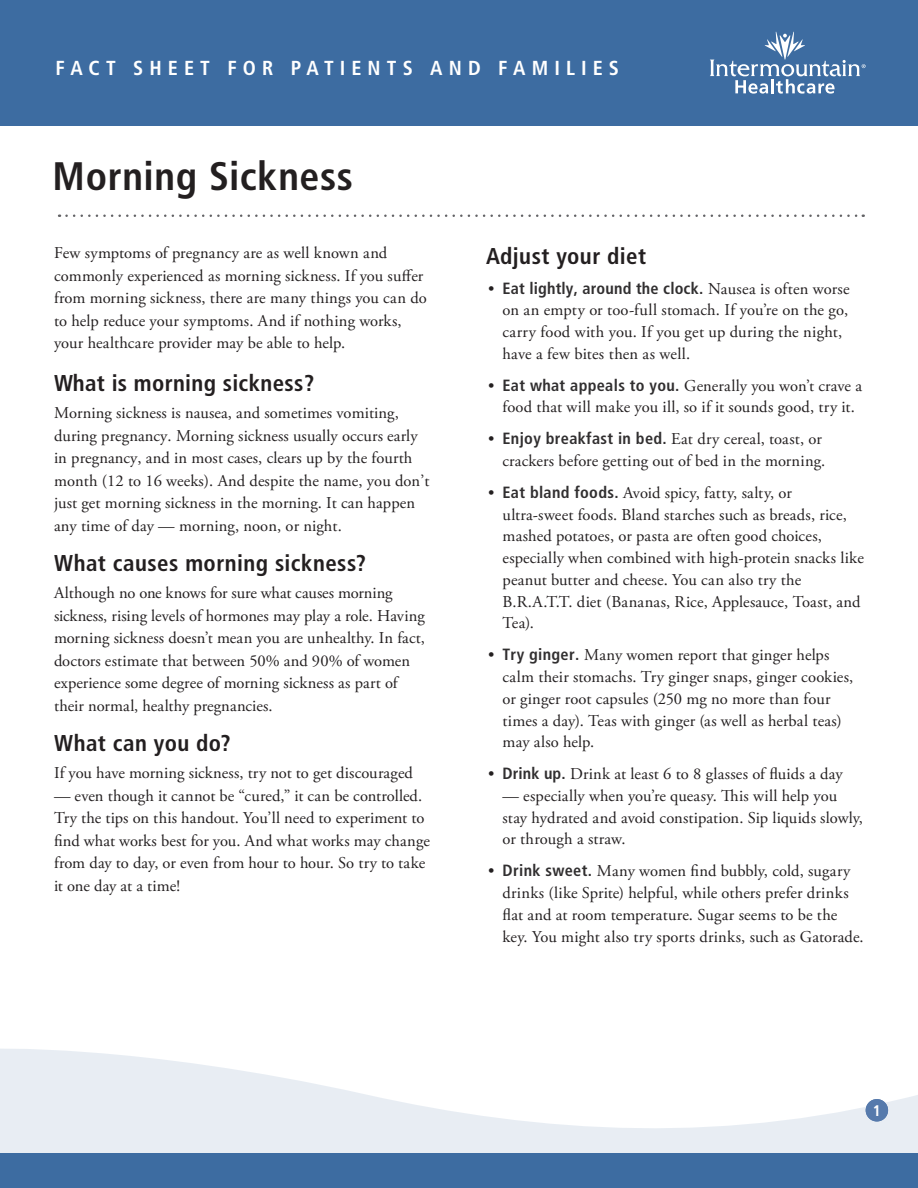
<style>
.page{position:relative;width:918px;height:1188px;background:#fff}
.page>*{position:absolute;margin:0;border:0;box-sizing:border-box;transform-origin:0 0}
.t1{font:700 condensed 39.75px "Frutiger LT Std";letter-spacing:.015em;color:#231f20}
.Level_1{font:700 condensed 22.8px "Frutiger LT Std";letter-spacing:.02em;color:#231f20}
.t2{font:700 condensed 20.25px "Frutiger LT Std";letter-spacing:.3em;color:#fff}
.Main{font:16.5px/21.8px "Adobe Garamond Pro";letter-spacing:.005em;color:#231f20}
.t3{font:700 condensed 16.35px "Frutiger LT Std";letter-spacing:.01em;color:#312f30}
.t4{font:700 condensed 15.45px "Frutiger LT Std";color:#fff}
.s1{font-family:"Adobe Garamond Pro";font-weight:400;font-stretch:normal;font-size:16.5px;color:#231f20}
.s2{font-family:"Frutiger LT Std";font-weight:700;font-stretch:condensed;font-size:16.35px;color:#312f30}
</style>
<div class="page">
<svg style="left:0;top:1049px;width:918px;height:105px;fill:#e8edf3"></svg>
<div style="left:0;top:1154px;width:918px;height:34px;background:#3d6ca1"></div>
<div style="left:866px;top:1099px;width:22px;height:22px;background:#567aac;border-radius:50%"></div>
<div style="left:0;top:0;width:918px;height:126px;background:#3d6ca1"></div>
<svg style="left:710px;top:32px;width:156px;height:62px"></svg>
<svg style="left:66px;top:215px;width:798px;height:2px"></svg>
<p class="t2" style="left:56px;top:56px;width:565px">FACT SHEET FOR PATIENTS AND FAMILIES</p>
<p class="t1" style="left:53px;top:153px;width:302px">Morning Sickness</p>
<p class="Main" style="left:54px;top:242px;width:374px;line-height:22.5px">Few symptoms of pregnancy are as well known and commonly experienced as morning sickness. If you suffer from morning sickness, there are many things you can do to help reduce your symptoms. And if nothing works, your healthcare provider may be able to help.</p>
<p class="Level_1" style="left:54px;top:370px;width:262px">What is morning sickness?</p>
<p class="Main" style="left:54px;top:402px;width:377px;line-height:22.5px">Morning sickness is nausea, and sometimes vomiting, during pregnancy. Morning sickness usually occurs early in pregnancy, and in most cases, clears up by the fourth month (12 to 16 weeks). And despite the name, you don’t just get morning sickness in the morning. It can happen any time of day — morning, noon, or night.</p>
<p class="Level_1" style="left:54px;top:550px;width:314px">What causes morning sickness?</p>
<p class="Main" style="left:54px;top:582px;width:373px;line-height:22.5px">Although no one knows for sure what causes morning sickness, rising levels of hormones may play a role. Having morning sickness doesn’t mean you are unhealthy. In fact, doctors estimate that between 50% and 90% of women experience some degree of morning sickness as part of their normal, healthy pregnancies.</p>
<p class="Level_1" style="left:54px;top:730px;width:178px">What can you do?</p>
<p class="Main" style="left:54px;top:763px;width:361px">If you have morning sickness, try not to get discouraged</p>
<p class="Main" style="left:54px;top:785px;width:377px;line-height:22.5px">— even though it cannot be “cured,” it can be controlled.<br>Try the tips on this handout. You’ll need to experiment to find what works best for you. And what works may change from day to day, or even from hour to hour. So try to take it one day at a time!</p>
<p class="Level_1" style="left:486px;top:242px;width:162px">Adjust your diet</p>
<p class="t3" style="left:488px;top:278px;width:363px"><span class="s1">•</span> Eat lightly, around the clock. <span class="s1">Nausea is often worse</span></p>
<p class="Main" style="left:502px;top:300px;width:347px">on an empty or too-full stomach. If you’re on the go, carry food with you. If you get up during the night, have a few bites then as well.</p>
<p class="Main" style="left:488px;top:375px;width:375px;text-align:center">• <span class="s2">Eat what appeals to you.</span> Generally you won’t crave a food that will make you ill, so if it sounds good, try it.</p>
<p class="Main" style="left:488px;top:429px;width:339px;text-align:right">• <span class="s2">Enjoy breakfast in bed.</span> Eat dry cereal, toast, or crackers before getting out of bed in the morning.</p>
<p class="Main" style="left:502px;top:482px;width:363px;text-indent:-14px">• <span class="s2">Eat bland foods.</span> Avoid spicy, fatty, salty, or ultra‑sweet foods. Bland starches such as breads, rice, mashed potatoes, or pasta are often good choices, especially when combined with high-protein snacks like peanut butter and cheese. You can also try the B.R.A.T.T. diet (Bananas, Rice, Applesauce, Toast, and Tea).</p>
<p class="Main" style="left:502px;top:645px;width:352px;text-indent:-14px">• <span class="s2">Try ginger.</span> Many women report that ginger helps calm their stomachs. Try ginger snaps, ginger cookies, or ginger root capsules (250 mg no more than four times a day). Teas with ginger (as well as herbal teas) may also help.</p>
<p class="Main" style="left:488px;top:764px;width:356px">• <span class="s2">Drink up.</span> Drink at least 6 to 8 glasses of fluids a day</p>
<p class="Main" style="left:502px;top:785px;width:362px">— especially when you’re queasy. This will help you stay hydrated and avoid constipation. Sip liquids slowly, or through a straw.</p>
<p class="Main" style="left:502px;top:861px;width:363px;text-indent:-14px">• <span class="s2">Drink sweet.</span> Many women find bubbly, cold, sugary drinks (like Sprite) helpful, while others prefer drinks flat and at room temperature. Sugar seems to be the key. You might also try sports drinks, such as Gatorade.</p>
<p class="t4" style="left:873px;top:1101px;width:10px">1</p>
</div>
